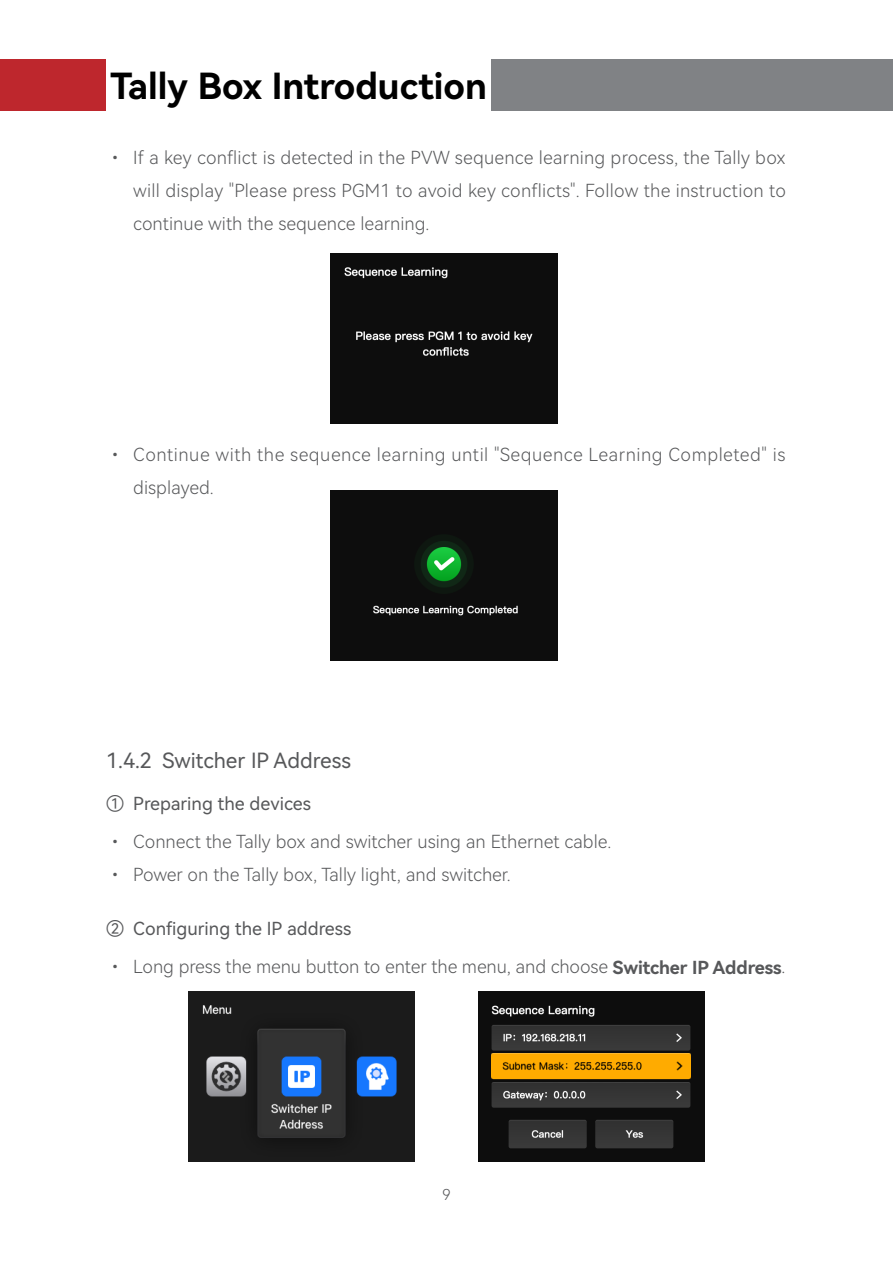
<style>
.page{position:relative;width:893px;height:1263px;background:#fff}
.page>*{position:absolute;margin:0;border:0;box-sizing:border-box;transform-origin:0 0}
.大标题{font:36px "Harmony OS Sans SC Bold";color:#000}
.二级标题{font:21px "Harmony OS Sans SC";color:#57585a}
.t1{font:18px/33px "Harmony OS Sans SC Light";color:#57585a;text-align:justify}
.t2{font:18px/33px "Harmony OS Sans SC Light";letter-spacing:.03em;color:#57585a}
.注意{font:18px "Harmony OS Sans SC";color:#57585a}
.t3{font:15px "Harmony OS Sans SC Light";color:#57585a}
.s1{font-family:"Harmony OS Sans SC Bold"}
</style>
<div class="page">
<div style="left:106px;top:60px;width:787px;height:51px;background:#808285"></div>
<div style="left:0;top:60px;width:106px;height:51px;background:#be272d"></div>
<div style="left:106px;top:57px;width:385px;height:56px;background:#fff"></div>
<div style="left:331px;top:253px;width:227px;height:170px;background:#0d0d0d"></div>
<img style="left:331px;top:491px;width:227px;height:170px">
<img style="left:478px;top:992px;width:226px;height:169px">
<img style="left:492px;top:1053px;width:198px;height:26px">
<img style="left:569px;top:1055px;width:94px;height:22px">
<img style="left:188px;top:992px;width:226px;height:169px">
<p class="大标题" style="left:111px;top:61px;width:378px">Tally Box Introduction</p>
<p class="t1" style="left:133px;top:141px;width:654px;text-indent:-27px">• If a key conflict is detected in the PVW sequence learning process, the Tally box will display "Please press PGM1 to avoid key conflicts". Follow the instruction to continue with the sequence learning.</p>
<p class="t2" style="left:133px;top:438px;width:654px;text-indent:-27px">• Continue with the sequence learning until "Sequence Learning Completed" is displayed.</p>
<p class="二级标题" style="left:106px;top:745px;width:246px">1.4.2 Switcher IP Address</p>
<p class="注意" style="left:106px;top:791px;width:206px">① Preparing the devices</p>
<p class="t1" style="left:106px;top:825px;width:507px">• Connect the Tally box and switcher using an Ethernet cable.</p>
<p class="t1" style="left:106px;top:858px;width:406px">• Power on the Tally box, Tally light, and switcher.</p>
<p class="注意" style="left:106px;top:915px;width:247px">② Configuring the IP address</p>
<p class="t1" style="left:106px;top:949px;width:681px">• Long press the menu button to enter the menu, and choose <span class="s1">Switcher IP Address</span>.</p>
<p class="t3" style="left:442px;top:1184px;width:10px">9</p>
</div>
